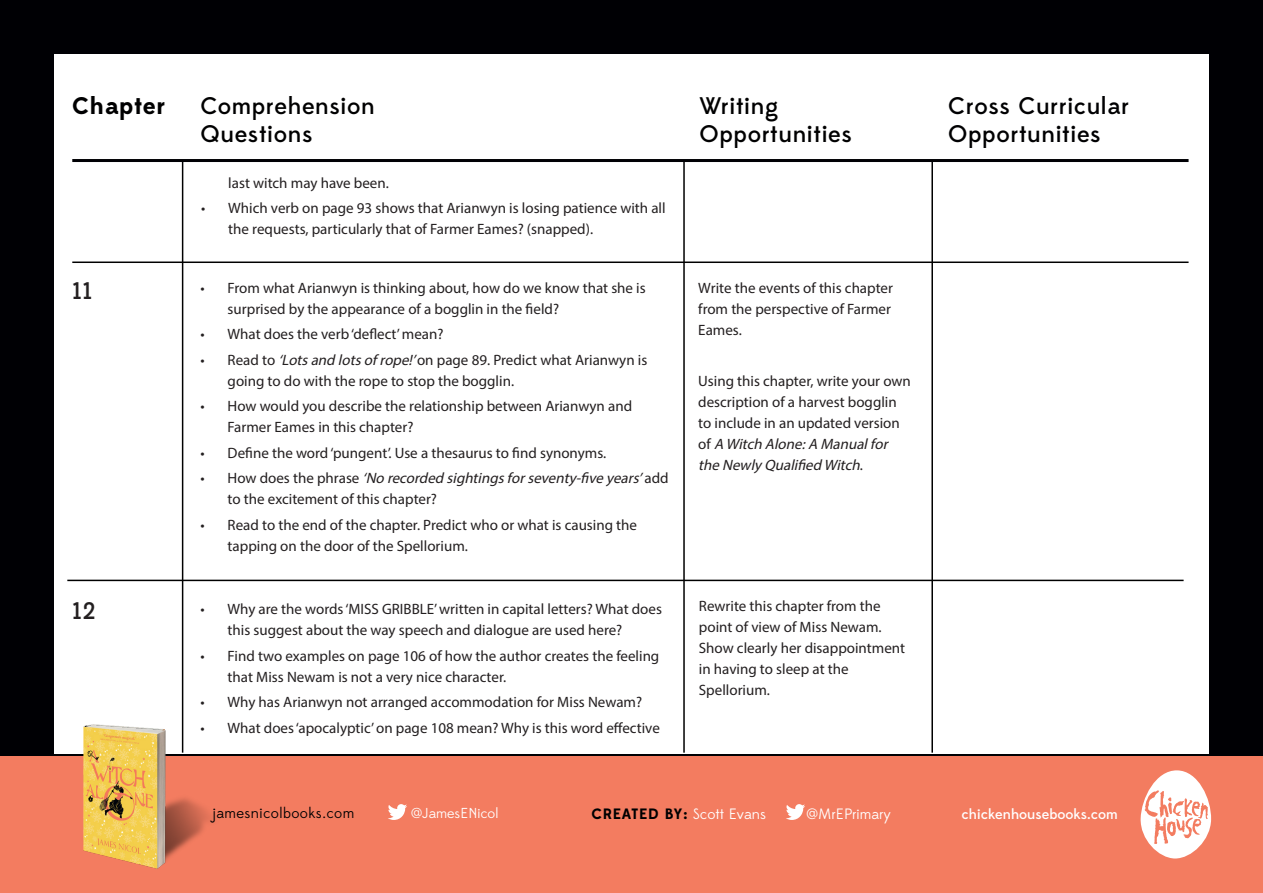
<style>
.page{position:relative;width:1263px;height:893px;background:#000004}
.page>*{position:absolute;margin:0;border:0;box-sizing:border-box;transform-origin:0 0}
.t1{font:500 24px "Edmondsans";letter-spacing:.025em;color:#000001}
.t2{font:500 24px "Edmondsans";letter-spacing:.025em;color:#000002}
.t3{font:700 24px "Edmondsans";letter-spacing:.025em;color:#000001}
.t4{font:500 24px "Edmondsans";color:#231f20}
.t5{font:15px/21px "Myriad Pro";color:#231f20}
.t6{font:700 15px "Edmondsans";letter-spacing:.05em;color:#000001}
.t7{font:15px "Edmondsans";letter-spacing:.025em;color:#000001}
.t8{font:15px "Edmondsans";color:#fff}
.t9{font:500 14.4px "Edmondsans";color:#fff}
.t10{font:14.4px "Edmondsans";color:#fff}
.s1{font-style:italic}
.s2{font-weight:400;color:#fff}
</style>
<div class="page">
<div style="left:54px;top:54px;width:1155px;height:700px;background:#fff"></div>
<div style="left:0;top:757px;width:1263px;height:136px;background:#f37c60"></div>
<svg style="left:1140px;top:770px;width:71px;height:89px"></svg>
<svg style="left:388px;top:804px;width:19px;height:16px"></svg>
<hr style="left:72px;top:159px;width:1116px;height:3px;background:#000004">
<hr style="left:182px;top:162px;width:1px;height:591px;background:#000">
<hr style="left:683px;top:162px;width:2px;height:591px;background:#000">
<hr style="left:931px;top:162px;width:2px;height:591px;background:#000">
<svg style="left:786px;top:804px;width:19px;height:16px"></svg>
<img style="left:81px;top:722px;width:151px;height:147px">
<hr style="left:72px;top:261px;width:1116px;height:2px;background:#000">
<hr style="left:67px;top:580px;width:1116px;height:1px;background:#000">
<p class="t3" style="left:72px;top:91px;width:95px">Chapter</p>
<p class="t1" style="left:699px;top:91px;width:80px">Writing</p>
<p class="t1" style="left:699px;top:120px;width:154px">Opportunities</p>
<p class="t1" style="left:201px;top:91px;width:176px">Comprehension</p>
<p class="t1" style="left:201px;top:120px;width:114px">Questions</p>
<p class="t5" style="left:228px;top:172px;width:162px">last witch may have been.</p>
<p class="t5" style="left:228px;top:198px;width:439px;text-indent:-27px">• Which verb on page 93 shows that Arianwyn is losing patience with all the requests, particularly that of Farmer Eames? (snapped).</p>
<p class="t4" style="left:72px;top:277px;width:22px">11</p>
<p class="t5" style="left:228px;top:277px;width:420px;text-indent:-27px">• From what Arianwyn is thinking about, how do we know that she is surprised by the appearance of a bogglin in the field?</p>
<p class="t5" style="left:201px;top:323px;width:244px">• What does the verb ‘deflect’ mean?</p>
<p class="t5" style="left:228px;top:349px;width:421px;text-indent:-27px">• Read to <span class="s1">‘Lotsand lotsofrope!’</span>on page 89. Predict what Arianwyn is going to do with the rope to stop the bogglin.</p>
<p class="t5" style="left:228px;top:395px;width:406px;text-indent:-27px">• How would you describe the relationship between Arianwyn and<br>Farmer Eames in this chapter?</p>
<p class="t5" style="left:201px;top:442px;width:407px">• Define the word ‘pungent’. Use a thesaurus to find synonyms.</p>
<p class="t5" style="left:228px;top:467px;width:443px;text-indent:-27px">• H o w d o e s t h e p h r a s e <span class="s1">‘No recorded sightingsforseventy-five years’</span>a d d to the excitement of this chapter?</p>
<p class="t5" style="left:228px;top:514px;width:411px;text-indent:-27px">• Read to the end of the chapter. Predict who or what is causing the tapping on the door of the Spellorium.</p>
<p class="t4" style="left:72px;top:596px;width:25px">12</p>
<p class="t5" style="left:228px;top:599px;width:436px;text-indent:-27px">• Why are the words ‘MISS GRIBBLE’ written in capital letters? What does this suggest about the way speech and dialogue are used here?</p>
<p class="t5" style="left:228px;top:645px;width:433px;text-indent:-27px">• Find two examples on page 106 of how the author creates the feeling that Miss Newam is not a very nice character.</p>
<p class="t5" style="left:201px;top:692px;width:443px">• Why has Arianwyn not arranged accommodation for Miss Newam?</p>
<p class="t5" style="left:201px;top:717px;width:461px">• What does ‘apocalyptic’ on page 108 mean? Why is this word effective</p>
<p class="t5" style="left:698px;top:277px;width:196px">Write the events of this chapter from the perspective of Farmer<br>Eames.</p>
<p class="t5" style="left:698px;top:370px;width:214px">Using this chapter, write your own description of a harvest bogglin to include in an updated version o f <span class="s1">A Witch Alone:A Manualfor the NewlyQualified Witch</span>.</p>
<p class="t5" style="left:699px;top:595px;width:208px">Rewrite this chapter from the point of view of Miss Newam.<br>Show clearly her disappointment in having to sleep at the<br>Spellorium.</p>
<p class="t2" style="left:948px;top:91px;width:182px">Cross Curricular</p>
<p class="t2" style="left:948px;top:120px;width:154px">Opportunities</p>
<p class="t7" style="left:212px;top:804px;width:144px">jamesnicolbooks.com</p>
<p class="t10" style="left:411px;top:805px;width:89px">@JamesENicol</p>
<p class="t6" style="left:591px;top:805px;width:176px">CREATED BY: <span class="s2">Scott Evans</span></p>
<p class="t8" style="left:807px;top:806px;width:86px">@MrEPrimary</p>
<p class="t9" style="left:961px;top:805px;width:158px">chickenhousebooks.com</p>
</div>
